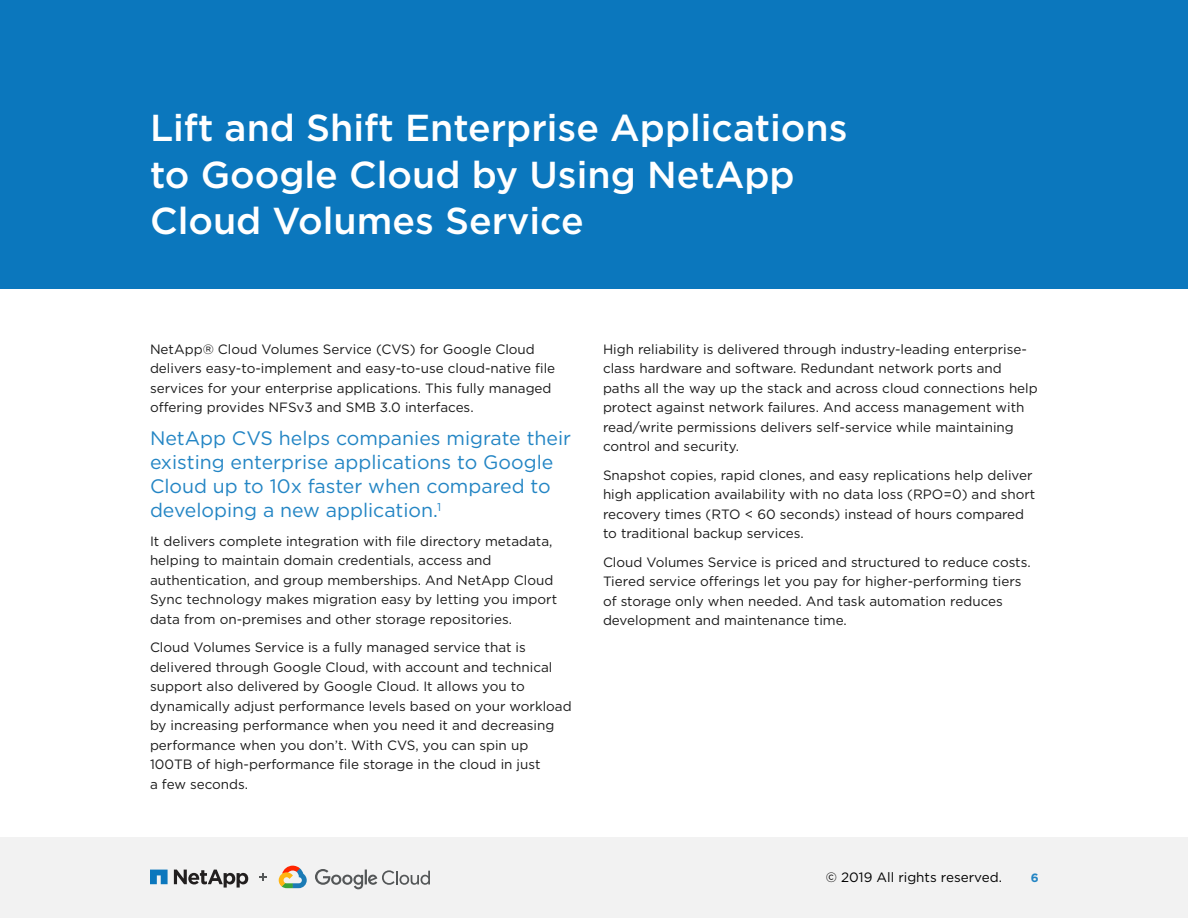
<style>
.page{position:relative;width:1188px;height:918px;background:#fff}
.page>*{position:absolute;margin:0;border:0;box-sizing:border-box;transform-origin:0 0}
.t1{font:500 37.5px/46.5px "Gotham";color:#fff}
.t2{font:19.5px/24px "Gotham";color:#2385c4}
.t3{font:13.5px/19.5px "Gotham";color:#1a1a1a}
.t4{font:13.5px "Gotham";color:#000}
.t5{font:700 12px "Gotham";color:#2385c4}
</style>
<div class="page">
<div style="left:0;top:837px;width:1188px;height:81px;background:#f2f2f2"></div>
<svg style="left:174px;top:870px;width:74px;height:18px"></svg>
<svg style="left:150px;top:870px;width:18px;height:14px"></svg>
<svg style="left:260px;top:874px;width:7px;height:7px"></svg>
<svg style="left:279px;top:866px;width:28px;height:22px"></svg>
<svg style="left:315px;top:869px;width:115px;height:20px"></svg>
<div style="left:0;top:0;width:1188px;height:289px;background:#0b77bd"></div>
<h1 class="t1" style="left:150px;top:104px;width:699px">Lift and Shift Enterprise Applications to Google Cloud by Using NetApp<br>Cloud Volumes Service</h1>
<p class="t3" style="left:150px;top:339px;width:407px">NetApp® Cloud Volumes Service (CVS) for Google Cloud delivers easy-to-implement and easy-to-use cloud-native file services for your enterprise applications. This fully managed offering provides NFSv3 and SMB 3.0 interfaces.</p>
<h2 class="t2" style="left:150px;top:426px;width:423px">NetApp CVS helps companies migrate their existing enterprise applications to Google Cloud up to 10x faster when compared to developing a new application.<sup>1</sup></h2>
<p class="t3" style="left:150px;top:531px;width:409px">It delivers complete integration with file directory metadata, helping to maintain domain credentials, access and authentication, and group memberships. And NetApp Cloud Sync technology makes migration easy by letting you import data from on-premises and other storage repositories.</p>
<p class="t3" style="left:150px;top:638px;width:423px">Cloud Volumes Service is a fully managed service that is delivered through Google Cloud, with account and technical support also delivered by Google Cloud. It allows you to dynamically adjust performance levels based on your workload by increasing performance when you need it and decreasing performance when you don’t. With CVS, you can spin up 100TB of high-performance file storage in the cloud in just<br>a few seconds.</p>
<p class="t3" style="left:603px;top:339px;width:436px">High reliability is delivered through industry-leading enterprise&shy;class hardware and software. Redundant network ports and paths all the way up the stack and across cloud connections help protect against network failures. And access management with read/write permissions delivers self-service while maintaining control and security.</p>
<p class="t3" style="left:603px;top:465px;width:434px">Snapshot copies, rapid clones, and easy replications help deliver high application availability with no data loss (RPO=0) and short recovery times (RTO &lt; 60 seconds) instead of hours compared to traditional backup services.</p>
<p class="t3" style="left:603px;top:552px;width:429px">Cloud Volumes Service is priced and structured to reduce costs.<br>Tiered service offerings let you pay for higher-performing tiers of storage only when needed. And task automation reduces development and maintenance time.</p>
<p class="t4" style="left:826px;top:870px;width:178px">© 2019 All rights reserved.</p>
<p class="t5" style="left:1031px;top:871px;width:9px">6</p>
</div>
